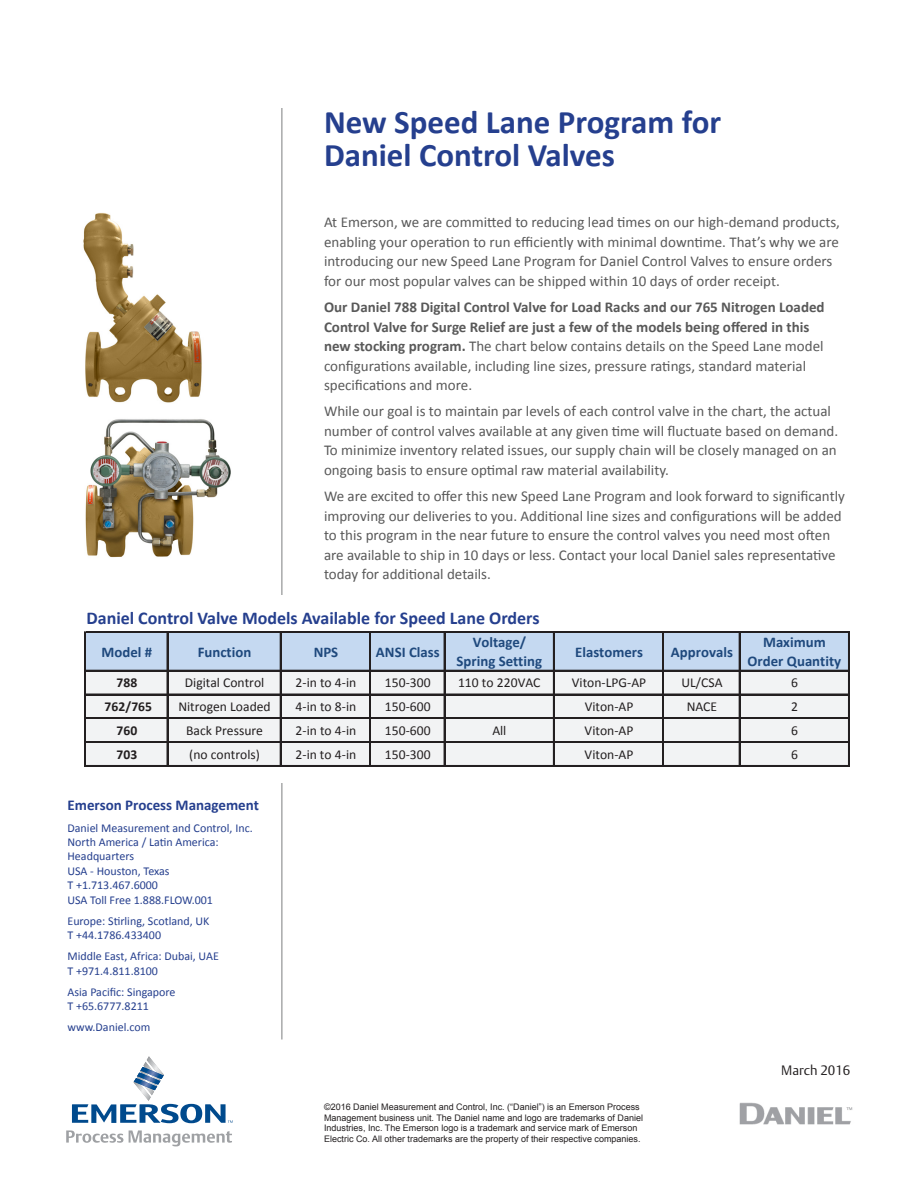
<style>
.page{position:relative;width:918px;height:1188px;background:#fff}
.page>*{position:absolute;margin:0;border:0;box-sizing:border-box;transform-origin:0 0}
.t1{font:700 33px/33px "Calibri";color:#253f8e}
.t2{font:700 18px "Calibri";color:#253f8e}
.Body_Copy{font:15px/19.5px "Calibri";color:#595959}
.Body_Copy-2{font:700 15px/19.5px "Calibri";color:#595959}
.t3{font:700 15px "Calibri";color:#253f8e}
.t4{font:700 14.85px/19.2px "Calibri";color:#1f497d;text-align:center}
.t5{font:13.65px "Calibri";color:#231f20}
.t6{font:700 13.65px "Calibri";letter-spacing:.005em;color:#231f20}
.t7{font:13.5px "DTL Argo T Light";color:#231f20}
.t8{font:12px/14.4px "Calibri";color:#253f8e}
.t9{font:9px/10.8px "Arial";color:#231f20}
.s1{font-weight:400}
</style>
<div class="page">
<hr style="left:281px;top:108px;width:1px;height:932px;background:#8b8c8e">
<svg style="left:72px;top:1056px;width:161px;height:67px"></svg>
<svg style="left:66px;top:1130px;width:57px;height:13px"></svg>
<svg style="left:129px;top:1130px;width:103px;height:16px"></svg>
<img style="left:739px;top:1102px;width:114px;height:23px">
<img style="left:85px;top:419px;width:146px;height:139px">
<img style="left:83px;top:213px;width:119px;height:190px">
<div style="left:68px;top:596px;width:795px;height:187px;background:#fff"></div>
<div style="left:86px;top:633px;width:763px;height:38px;background:#c5d9f1"></div>
<div style="left:86px;top:671px;width:763px;height:95px;background:#f2f3f4"></div>
<hr style="left:84px;top:632px;width:1px;height:135px;background:#231f20">
<hr style="left:85px;top:632px;width:1px;height:135px;background:#231f20">
<hr style="left:167px;top:633px;width:1px;height:134px;background:#231f20">
<hr style="left:280px;top:633px;width:1px;height:134px;background:#231f20">
<hr style="left:369px;top:633px;width:2px;height:134px;background:#231f20">
<hr style="left:444px;top:633px;width:1px;height:134px;background:#231f20">
<hr style="left:553px;top:633px;width:1px;height:134px;background:#231f20">
<hr style="left:662px;top:633px;width:1px;height:134px;background:#231f20">
<hr style="left:663px;top:633px;width:1px;height:134px;background:#231f20">
<hr style="left:739px;top:633px;width:1px;height:134px;background:#231f20">
<hr style="left:848px;top:633px;width:2px;height:134px;background:#231f20">
<hr style="left:86px;top:631px;width:764px;height:1px;background:#231f20">
<hr style="left:86px;top:632px;width:764px;height:1px;background:#231f20">
<hr style="left:86px;top:670px;width:764px;height:1px;background:#231f20">
<hr style="left:86px;top:694px;width:764px;height:1px;background:#231f20">
<hr style="left:86px;top:718px;width:764px;height:1px;background:#231f20">
<hr style="left:86px;top:741px;width:764px;height:1px;background:#231f20">
<hr style="left:86px;top:742px;width:764px;height:1px;background:#231f20">
<hr style="left:86px;top:765px;width:764px;height:2px;background:#231f20">
<p class="t1" style="left:324px;top:105px;width:399px">New Speed Lane Program for<br>Daniel Control Valves</p>
<p class="Body_Copy" style="left:324px;top:213px;width:517px">At Emerson, we are committed to reducing lead times on our high-demand products, enabling your operation to run efficiently with minimal downtime. That’s why we are introducing our new Speed Lane Program for Daniel Control Valves to ensure orders for our most popular valves can be shipped within 10 days of order receipt.</p>
<p class="Body_Copy-2" style="left:324px;top:297px;width:502px">Our Daniel 788 Digital Control Valve for Load Racks and our 765 Nitrogen Loaded Control Valve for Surge Relief are just a few of the models being offered in this new stocking program. <span class="s1">The chart below contains details on the Speed Lane model configurations available, including line sizes, pressure ratings, standard material specifications and more.</span></p>
<p class="Body_Copy" style="left:324px;top:402px;width:516px">While our goal is to maintain par levels of each control valve in the chart, the actual number of control valves available at any given time will fluctuate based on demand.<br>To minimize inventory related issues, our supply chain will be closely managed on an ongoing basis to ensure optimal raw material availability.</p>
<p class="Body_Copy" style="left:324px;top:486px;width:522px">We are excited to offer this new Speed Lane Program and look forward to significantly improving our deliveries to you. Additional line sizes and configurations will be added to this program in the near future to ensure the control valves you need most often are available to ship in 10 days or less. Contact your local Daniel sales representative today for additional details.</p>
<p class="t2" style="left:86px;top:607px;width:455px">Daniel Control Valve Models Available for Speed Lane Orders</p>
<p class="t4" style="left:102px;top:642px;width:52px">Model #</p>
<p class="t4" style="left:198px;top:642px;width:55px">Function</p>
<p class="t4" style="left:314px;top:642px;width:26px">NPS</p>
<p class="t4" style="left:376px;top:642px;width:65px">ANSI Class</p>
<p class="t4" style="left:457px;top:632px;width:87px">Voltage/<br>Spring Setting</p>
<p class="t4" style="left:575px;top:642px;width:69px">Elastomers</p>
<p class="t4" style="left:671px;top:642px;width:64px">Approvals</p>
<p class="t4" style="left:748px;top:632px;width:95px">Maximum<br>Order Quantity</p>
<p class="t6" style="left:117px;top:674px;width:22px">788</p>
<p class="t5" style="left:185px;top:674px;width:81px">Digital Control</p>
<p class="t5" style="left:296px;top:674px;width:62px">2-in to 4-in</p>
<p class="t5" style="left:385px;top:674px;width:47px">150-300</p>
<p class="t5" style="left:458px;top:674px;width:84px">110 to 220VAC</p>
<p class="t5" style="left:572px;top:674px;width:76px">Viton-LPG-AP</p>
<p class="t5" style="left:681px;top:674px;width:43px">UL/CSA</p>
<p class="t5" style="left:791px;top:674px;width:8px">6</p>
<p class="t6" style="left:105px;top:698px;width:49px">762/765</p>
<p class="t5" style="left:178px;top:698px;width:94px">Nitrogen Loaded</p>
<p class="t5" style="left:296px;top:698px;width:62px">4-in to 8-in</p>
<p class="t5" style="left:385px;top:698px;width:47px">150-600</p>
<p class="t5" style="left:585px;top:698px;width:50px">Viton-AP</p>
<p class="t5" style="left:687px;top:698px;width:32px">NACE</p>
<p class="t5" style="left:791px;top:698px;width:8px">2</p>
<p class="t6" style="left:117px;top:722px;width:22px">760</p>
<p class="t5" style="left:186px;top:722px;width:78px">Back Pressure</p>
<p class="t5" style="left:296px;top:722px;width:62px">2-in to 4-in</p>
<p class="t5" style="left:385px;top:722px;width:47px">150-600</p>
<p class="t5" style="left:492px;top:722px;width:16px">All</p>
<p class="t5" style="left:585px;top:722px;width:50px">Viton-AP</p>
<p class="t5" style="left:791px;top:722px;width:8px">6</p>
<p class="t6" style="left:116px;top:745px;width:22px">703</p>
<p class="t5" style="left:189px;top:746px;width:72px">(no controls)</p>
<p class="t5" style="left:296px;top:746px;width:62px">2-in to 4-in</p>
<p class="t5" style="left:385px;top:746px;width:47px">150-300</p>
<p class="t5" style="left:585px;top:746px;width:50px">Viton-AP</p>
<p class="t5" style="left:791px;top:746px;width:8px">6</p>
<p class="t3" style="left:68px;top:796px;width:193px">Emerson Process Management</p>
<p class="t8" style="left:68px;top:820px;width:187px">Daniel Measurement and Control, Inc.<br>North America / Latin America:<br>Headquarters<br>USA - Houston, Texas<br>T +1.713.467.6000<br>USA Toll Free 1.888.FLOW.001</p>
<p class="t8" style="left:68px;top:914px;width:143px">Europe: Stirling, Scotland, UK<br>T +44.1786.433400</p>
<p class="t8" style="left:68px;top:949px;width:153px">Middle East, Africa: Dubai, UAE<br>T +971.4.811.8100</p>
<p class="t8" style="left:68px;top:985px;width:110px">Asia Pacific: Singapore<br>T +65.6777.8211</p>
<p class="t8" style="left:68px;top:1020px;width:84px">www.Daniel.com</p>
<p class="t9" style="left:324px;top:1101px;width:320px">©2016 Daniel Measurement and Control, Inc. (“Daniel”) is an Emerson Process Management business unit. The Daniel name and logo are trademarks of Daniel Industries, Inc. The Emerson logo is a trademark and service mark of Emerson Electric Co. All other trademarks are the property of their respective companies.</p>
<p class="t7" style="left:781px;top:1062px;width:71px">March 2016</p>
</div>
